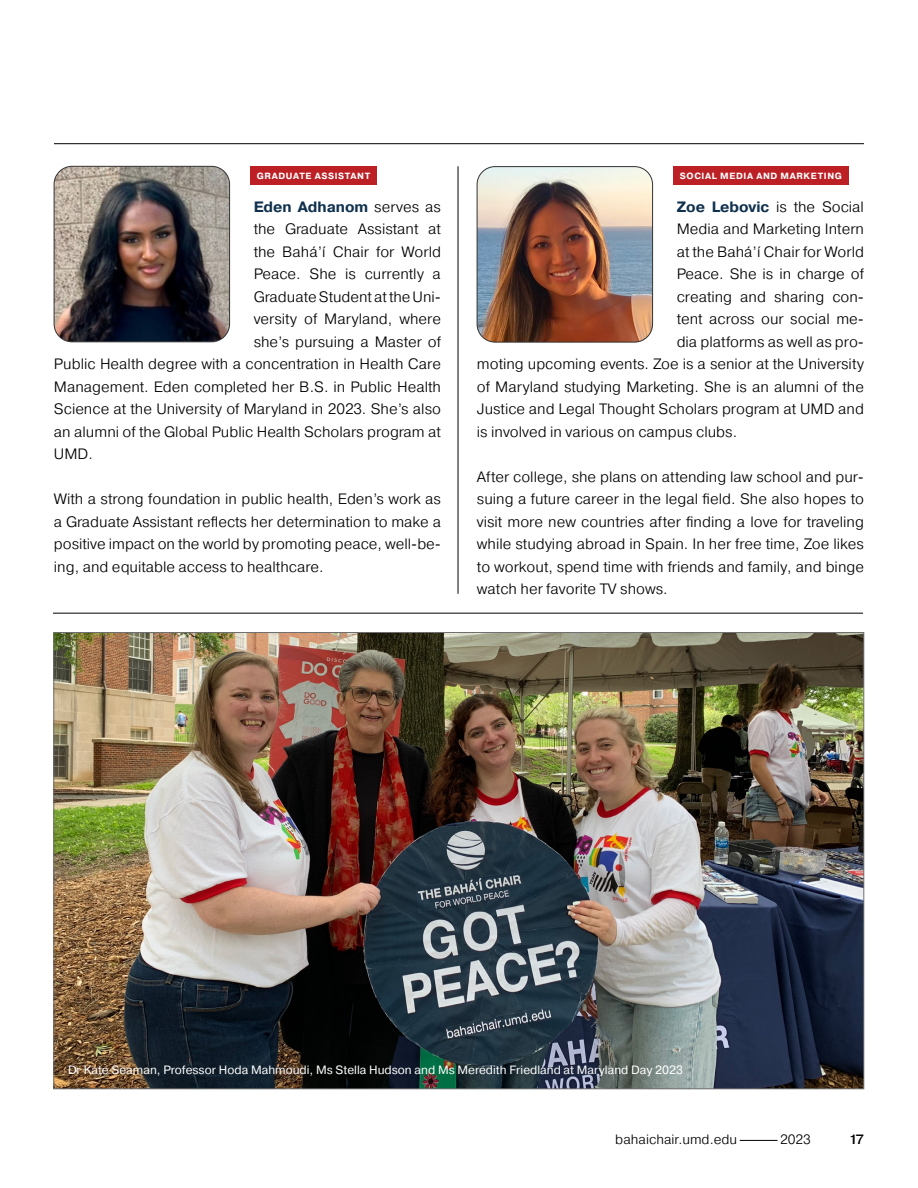
<style>
.page{position:relative;width:918px;height:1188px;background:#fff}
.page>*{position:absolute;margin:0;border:0;box-sizing:border-box;transform-origin:0 0}
.t1{font:300 15px/22.5px "Pragmatica";color:#000;text-align:justify}
.t2{font:700 15px "Pragmatica";color:#10314e}
.t3{font:300 13.5px "Pragmatica";color:#000}
.t4{font:500 13.5px "Pragmatica";color:#000}
.t5{font:12px "Pragmatica";color:#fff}
.t6{font:700 9px "Pragmatica";letter-spacing:.07em;color:#fff}
.s1{font-weight:300;color:#000}
.s2{font-weight:700;color:#10314e}
</style>
<div class="page">
<hr style="left:458px;top:166px;width:1px;height:428px;background:#000">
<img style="left:54px;top:166px;width:176px;height:176px">
<div style="left:54px;top:166px;width:176px;height:176px;border:1px solid #333;border-radius:18px"></div>
<div style="left:250px;top:166px;width:127px;height:19px;background:#bc2025"></div>
<img style="left:477px;top:167px;width:176px;height:175px">
<div style="left:477px;top:167px;width:176px;height:175px;border:1px solid #333;border-radius:18px"></div>
<div style="left:673px;top:166px;width:176px;height:19px;background:#bc2025"></div>
<hr style="left:53px;top:613px;width:810px;height:1px;background:#000">
<hr style="left:54px;top:143px;width:810px;height:1px;background:#000">
<img style="left:56px;top:634px;width:806px;height:453px">
<hr style="left:740px;top:1140px;width:38px;height:1px;background:#000">
<p class="t6" style="left:257px;top:170px;width:115px">GRADUATE ASSISTANT</p>
<p class="t2" style="left:254px;top:197px;width:189px">Eden Adhanom <span class="s1">serves as</span></p>
<p class="t1" style="left:254px;top:217px;width:189px">the Graduate Assistant at</p>
<p class="t1" style="left:254px;top:240px;width:189px">the Bahá’í Chair for World</p>
<p class="t1" style="left:254px;top:262px;width:189px">Peace. She is currently a</p>
<p class="t1" style="left:254px;top:285px;width:189px">Graduate Student at the Uni-</p>
<p class="t1" style="left:254px;top:307px;width:189px">versity of Maryland, where</p>
<p class="t1" style="left:254px;top:330px;width:189px">she’s pursuing a Master of</p>
<p class="t1" style="left:54px;top:352px;width:389px">Public Health degree with a concentration in Health Care</p>
<p class="t1" style="left:54px;top:375px;width:388px">Management. Eden completed her B.S. in Public Health</p>
<p class="t1" style="left:54px;top:397px;width:389px">Science at the University of Maryland in 2023. She’s also</p>
<p class="t1" style="left:54px;top:420px;width:389px">an alumni of the Global Public Health Scholars program at</p>
<p class="t1" style="left:54px;top:442px;width:40px">UMD.</p>
<p class="t1" style="left:54px;top:487px;width:389px">With a strong foundation in public health, Eden’s work as a Graduate Assistant reflects her determination to make a positive impact on the world by promoting peace, well-be&shy;ing, and equitable access to healthcare.</p>
<p class="t6" style="left:680px;top:170px;width:164px">SOCIAL MEDIA AND MARKETING</p>
<p class="t1" style="left:677px;top:195px;width:189px"><span class="s2">Zoe Lebovic</span> is the Social</p>
<p class="t1" style="left:677px;top:217px;width:189px">Media and Marketing Intern</p>
<p class="t1" style="left:677px;top:240px;width:189px">at the Bahá’í Chair for World</p>
<p class="t1" style="left:677px;top:262px;width:189px">Peace. She is in charge of</p>
<p class="t1" style="left:677px;top:285px;width:189px">creating and sharing con-</p>
<p class="t1" style="left:677px;top:307px;width:189px">tent across our social me-</p>
<p class="t1" style="left:677px;top:330px;width:189px">dia platforms as well as pro-</p>
<p class="t1" style="left:477px;top:352px;width:389px">moting upcoming events. Zoe is a senior at the University</p>
<p class="t1" style="left:477px;top:375px;width:389px">of Maryland studying Marketing. She is an alumni of the</p>
<p class="t1" style="left:477px;top:397px;width:389px">Justice and Legal Thought Scholars program at UMD and</p>
<p class="t1" style="left:477px;top:420px;width:262px">is involved in various on campus clubs.</p>
<p class="t1" style="left:477px;top:465px;width:389px">After college, she plans on attending law school and pur&shy;suing a future career in the legal field. She also hopes to visit more new countries after finding a love for traveling while studying abroad in Spain. In her free time, Zoe likes to workout, spend time with friends and family, and binge watch her favorite TV shows.</p>
<p class="t5" style="left:68px;top:1062px;width:617px">Dr Kate Seaman, Professor Hoda Mahmoudi, Ms Stella Hudson and Ms Meredith Friedland at Maryland Day 2023</p>
<p class="t3" style="left:615px;top:1131px;width:123px">bahaichair.umd.edu</p>
<p class="t3" style="left:780px;top:1131px;width:32px">2023</p>
<p class="t4" style="left:849px;top:1131px;width:16px">17</p>
</div>
